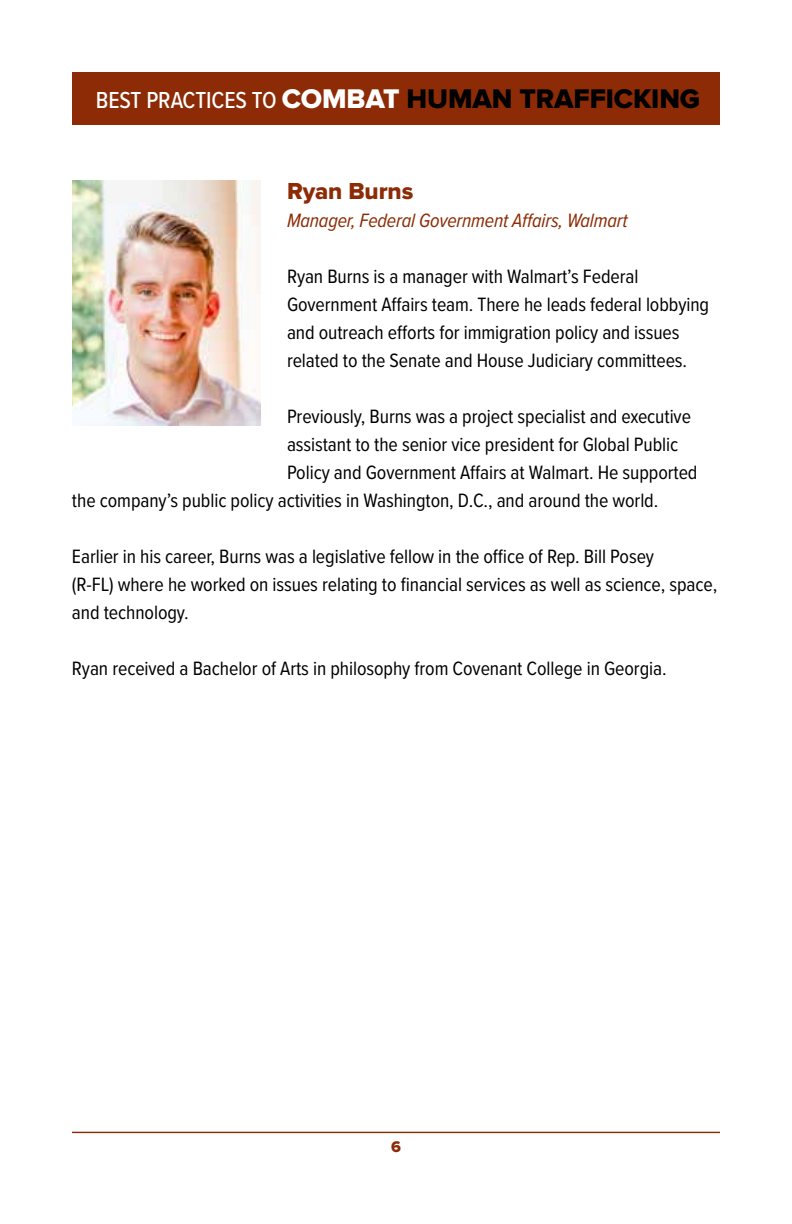
<style>
.page{position:relative;width:792px;height:1224px;background:#fff}
.page>*{position:absolute;margin:0;border:0;box-sizing:border-box;transform-origin:0 0}
.t1{font:28px "Proxima Nova Extrabld";letter-spacing:-.005em;color:#000}
.t2{font:24px "Proxima Nova Extrabld";letter-spacing:-.005em;color:#8c2b05}
.t3{font:20px/28px "Proxima Nova Cond";letter-spacing:-.005em;color:#000}
.t4{font:italic 20px "Proxima Nova Cond";letter-spacing:-.01em;color:#8c2b05}
.t5{font:16px "Proxima Nova Extrabld";color:#8c2b05}
.s1{font-family:"Proxima Nova Cond";font-weight:500;font-size:24px;color:#fff}
.s2{color:#fff}
</style>
<div class="page">
<hr style="left:72px;top:1132px;width:648px;height:1px;background:#8c2b05">
<div style="left:72px;top:72px;width:648px;height:52px;background:#8c2b05"></div>
<img style="left:73px;top:181px;width:187px;height:245px">
<h1 class="t1" style="left:96px;top:82px;width:606px"><span class="s1">BEST PRACTICES TO</span> <span class="s2">COMBAT</span> HUMAN TRAFFICKING</h1>
<p class="t2" style="left:287px;top:177px;width:128px">Ryan Burns</p>
<p class="t4" style="left:287px;top:206px;width:342px">Manager, Federal Government Affairs, Walmart</p>
<p class="t3" style="left:287px;top:261px;width:424px">Ryan Burns is a manager with Walmart’s Federal Government Affairs team. There he leads federal lobbying and outreach efforts for immigration policy and issues related to the Senate and House Judiciary committees.</p>
<p class="t3" style="left:287px;top:401px;width:406px">Previously, Burns was a project specialist and executive</p>
<p class="t3" style="left:287px;top:429px;width:393px">assistant to the senior vice president for Global Public</p>
<p class="t3" style="left:287px;top:457px;width:412px">Policy and Government Affairs at Walmart. He supported</p>
<p class="t3" style="left:72px;top:485px;width:588px">the company’s public policy activities in Washington, D.C., and around the world.</p>
<p class="t3" style="left:72px;top:541px;width:647px">Earlier in his career, Burns was a legislative fellow in the office of Rep. Bill Posey<br>(R-FL) where he worked on issues relating to financial services as well as science, space, and technology.</p>
<p class="t3" style="left:72px;top:653px;width:596px">Ryan received a Bachelor of Arts in philosophy from Covenant College in Georgia.</p>
<p class="t5" style="left:391px;top:1138px;width:11px">6</p>
</div>
